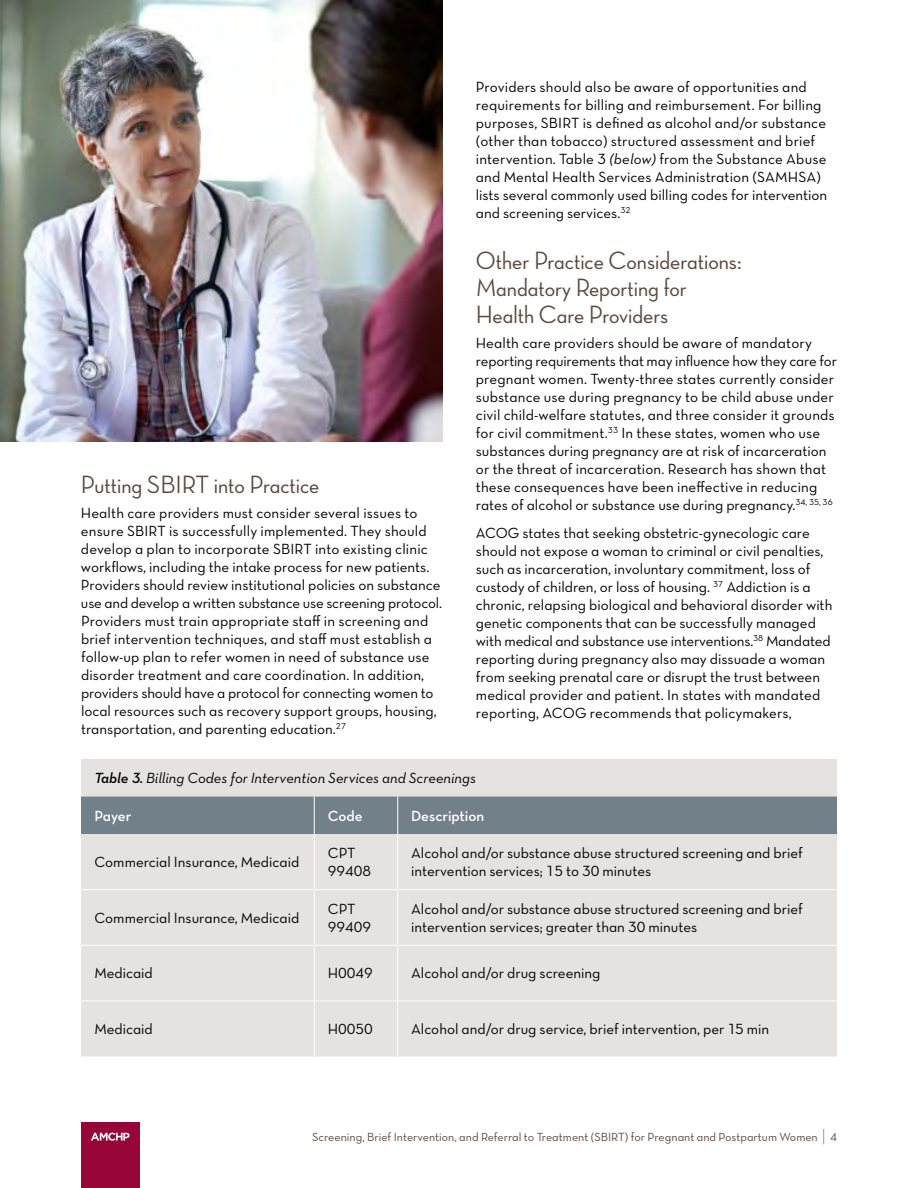
<style>
.page{position:relative;width:918px;height:1188px;background:#fff}
.page>*{position:absolute;margin:0;border:0;box-sizing:border-box;transform-origin:0 0}
.t1{font:25.5px/27px "Neutra Disp Medium Alt";color:#5d4b3f}
.t2{font:15px/18px "Neutra Text TF Book Alt";color:#000}
.t3{font:15px "Neutra Text TF Book Italic Alt";color:#000}
.t4{font:15px "Neutra Text TF Demi Alt";color:#fff}
.t5{font:12px "Neutra Text TF Book Alt";color:#5d4b3f}
.s1{font-family:"Neutra Text TF Book Italic Alt"}
.s2{font-family:"Neutra Text TF Demi Italic Alt"}
.s3{font-family:"Neutra Text TF Light Alt";font-size:18px;color:#980539}
</style>
<div class="page">
<div style="left:81px;top:1123px;width:58px;height:65px;background:#980539"></div>
<svg style="left:91px;top:1133px;width:39px;height:8px"></svg>
<div style="left:81px;top:759px;width:756px;height:298px;background:#e6e2df"></div>
<div style="left:81px;top:797px;width:756px;height:37px;background:#72808a"></div>
<hr style="left:81px;top:889px;width:233px;height:1px;background:#fff">
<hr style="left:314px;top:889px;width:84px;height:1px;background:#fff">
<hr style="left:398px;top:889px;width:439px;height:1px;background:#fff">
<hr style="left:81px;top:945px;width:233px;height:1px;background:#fff">
<hr style="left:314px;top:945px;width:84px;height:1px;background:#fff">
<hr style="left:398px;top:945px;width:439px;height:1px;background:#fff">
<hr style="left:81px;top:1001px;width:233px;height:1px;background:#fff">
<hr style="left:314px;top:1001px;width:84px;height:1px;background:#fff">
<hr style="left:398px;top:1001px;width:439px;height:1px;background:#fff">
<hr style="left:314px;top:834px;width:1px;height:55px;background:#fff">
<hr style="left:397px;top:834px;width:1px;height:55px;background:#fff">
<hr style="left:314px;top:890px;width:1px;height:55px;background:#fff">
<hr style="left:397px;top:890px;width:1px;height:55px;background:#fff">
<hr style="left:314px;top:946px;width:1px;height:55px;background:#fff">
<hr style="left:397px;top:946px;width:1px;height:55px;background:#fff">
<hr style="left:314px;top:1001px;width:1px;height:56px;background:#fff">
<hr style="left:397px;top:1001px;width:1px;height:56px;background:#fff">
<hr style="left:314px;top:797px;width:1px;height:37px;background:#fff">
<hr style="left:397px;top:797px;width:1px;height:37px;background:#fff">
<img style="left:0;top:0;width:442px;height:442px">
<p class="t2" style="left:476px;top:77px;width:353px">Providers should also be aware of opportunities and requirements for billing and reimbursement. For billing purposes, SBIRT is defined as alcohol and/or substance (other than tobacco) structured assessment and brief intervention. Table 3 <span class="s1">(below)</span> from the Substance Abuse and Mental Health Services Administration (SAMHSA) lists several commonly used billing codes for intervention and screening services.<sup>32</sup></p>
<h1 class="t1" style="left:476px;top:247px;width:267px">Other Practice Considerations:<br>Mandatory Reporting for<br>Health Care Providers</h1>
<p class="t2" style="left:476px;top:333px;width:363px">Health care providers should be aware of mandatory reporting requirements that may influence how they care for pregnant women. Twenty-three states currently consider substance use during pregnancy to be child abuse under civil child-welfare statutes, and three consider it grounds for civil commitment.<sup>33</sup> In these states, women who use substances during pregnancy are at risk of incarceration or the threat of incarceration. Research has shown that these consequences have been ineffective in reducing rates of alcohol or substance use during pregnancy.<sup>34,</sup> <sup>35,</sup> <sup>36</sup></p>
<p class="t2" style="left:476px;top:524px;width:358px">ACOG states that seeking obstetric-gynecologic care should not expose a woman to criminal or civil penalties, such as incarceration, involuntary commitment, loss of custody of children, or loss of housing. <sup>37</sup> Addiction is a chronic, relapsing biological and behavioral disorder with genetic components that can be successfully managed with medical and substance use interventions.<sup>38</sup> Mandated reporting during pregnancy also may dissuade a woman from seeking prenatal care or disrupt the trust between medical provider and patient. In states with mandated reporting, ACOG recommends that policymakers,</p>
<h1 class="t1" style="left:81px;top:471px;width:240px">Putting SBIRT into Practice</h1>
<p class="t2" style="left:81px;top:503px;width:363px">Health care providers must consider several issues to ensure SBIRT is successfully implemented. They should develop a plan to incorporate SBIRT into existing clinic workflows, including the intake process for new patients.<br>Providers should review institutional policies on substance use and develop a written substance use screening protocol.<br>Providers must train appropriate staff in screening and brief intervention techniques, and staff must establish a follow-up plan to refer women in need of substance use disorder treatment and care coordination. In addition, providers should have a protocol for connecting women to local resources such as recovery support groups, housing, transportation, and parenting education.<sup>27</sup></p>
<p class="t3" style="left:94px;top:769px;width:383px"><span class="s2">Table 3.</span> Billing Codes for Intervention Services and Screenings</p>
<p class="t4" style="left:94px;top:806px;width:38px">Payer</p>
<p class="t4" style="left:328px;top:806px;width:36px">Code</p>
<p class="t4" style="left:411px;top:806px;width:75px">Description</p>
<p class="t2" style="left:94px;top:853px;width:206px">Commercial Insurance, Medicaid</p>
<p class="t2" style="left:328px;top:844px;width:45px">CPT<br>99408</p>
<p class="t2" style="left:411px;top:844px;width:393px">Alcohol and/or substance abuse structured screening and brief intervention services; 15 to 30 minutes</p>
<p class="t2" style="left:94px;top:908px;width:206px">Commercial Insurance, Medicaid</p>
<p class="t2" style="left:328px;top:899px;width:45px">CPT<br>99409</p>
<p class="t2" style="left:411px;top:899px;width:393px">Alcohol and/or substance abuse structured screening and brief intervention services; greater than 30 minutes</p>
<p class="t2" style="left:94px;top:964px;width:60px">Medicaid</p>
<p class="t2" style="left:328px;top:964px;width:47px">H0049</p>
<p class="t2" style="left:411px;top:964px;width:191px">Alcohol and/or drug screening</p>
<p class="t2" style="left:94px;top:1020px;width:60px">Medicaid</p>
<p class="t2" style="left:328px;top:1020px;width:47px">H0050</p>
<p class="t2" style="left:411px;top:1020px;width:360px">Alcohol and/or drug service, brief intervention, per 15 min</p>
<p class="t5" style="left:312px;top:1129px;width:526px">Screening, Brief Intervention, and Referral to Treatment (SBIRT) for Pregnant and Postpartum Women <span class="s3">|</span> 4</p>
</div>
